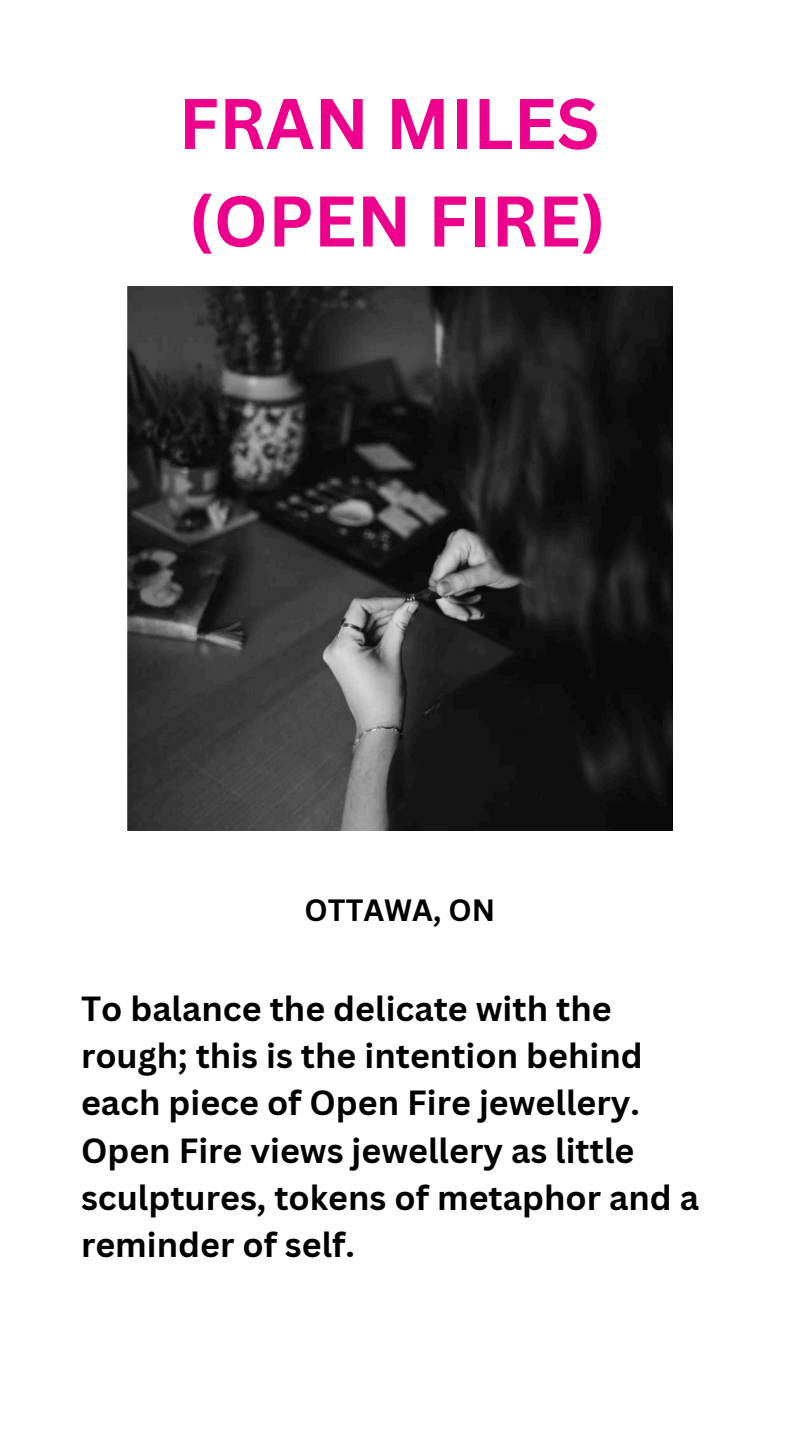
<style>
.page{position:relative;width:810px;height:1440px;background:#fff}
.page>*{position:absolute;margin:0;border:0;box-sizing:border-box;transform-origin:0 0}
.t1{font:700 70px/97.5px "Canva Sans";color:#ec008c}
.t2{font:700 34px/47.2px "Canva Sans";color:#000}
.t3{font:700 30px "Canva Sans";color:#000}
</style>
<div class="page">
<img style="left:127px;top:287px;width:546px;height:544px">
<h1 class="t1" style="left:179px;top:73px;width:429px">FRAN MILES (OPEN FIRE)</h1>
<p class="t3" style="left:305px;top:889px;width:192px">OTTAWA, ON</p>
<p class="t2" style="left:81px;top:984px;width:620px">To balance the delicate with the rough; this is the intention behind each piece of Open Fire jewellery.<br>Open Fire views jewellery as little sculptures, tokens of metaphor and a reminder of self.</p>
</div>
